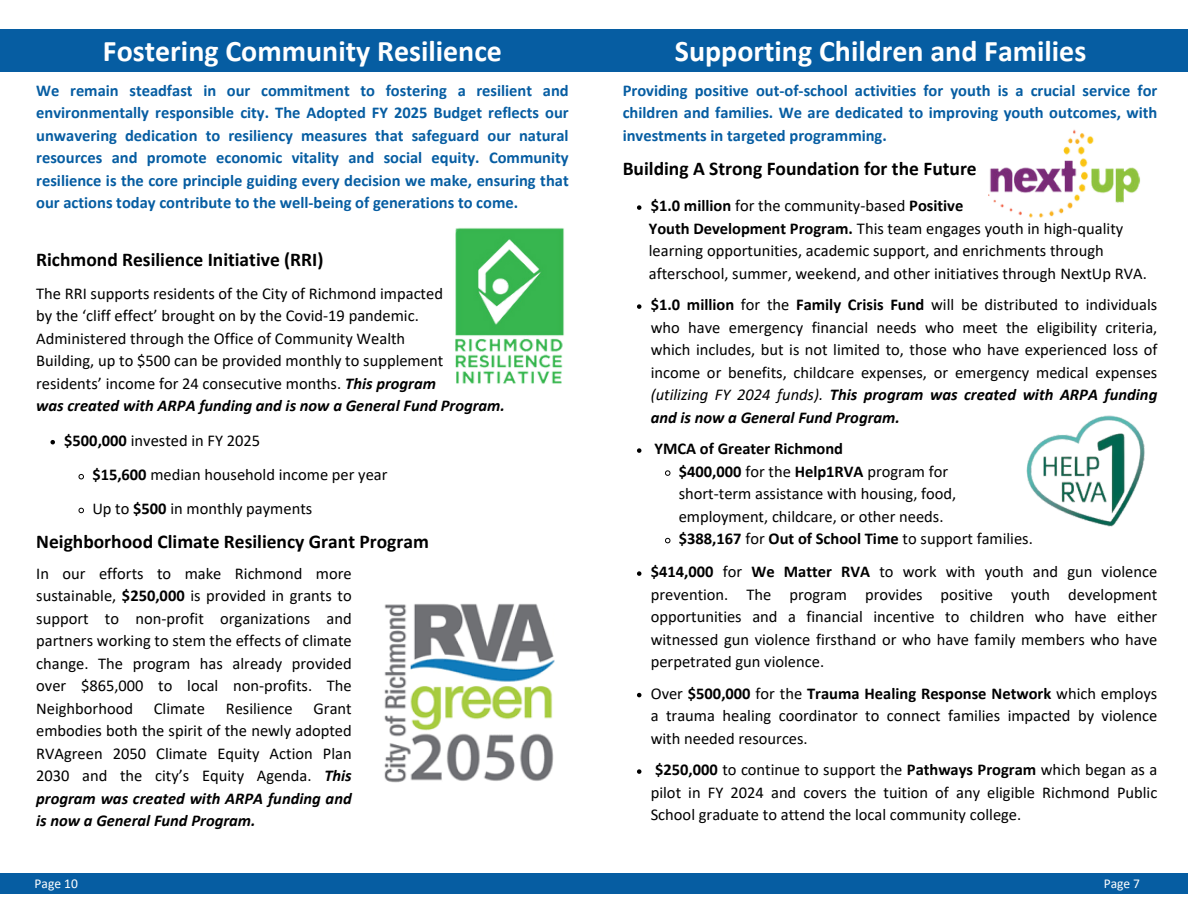
<style>
.page{position:relative;width:1188px;height:918px;background:#fff}
.page>*{position:absolute;margin:0;border:0;box-sizing:border-box;transform-origin:0 0}
.t1{font:700 30px "Calibri";color:#fff}
.t2{font:700 19.5px "Calibri";color:#000}
.t3{font:16.5px/22.5px "Calibri";color:#000;text-align:justify}
.t4{font:700 16.5px/22.5px "Calibri";color:#065da2;text-align:justify}
.t5{font:700 16.5px "Calibri";color:#000}
.t6{font:13.5px "Calibri";color:#fff}
.s1{font-weight:700;font-style:italic}
.s2{font-weight:700}
.s3{font-style:italic}
.s4{font-weight:400}
</style>
<div class="page">
<div style="left:0;top:30px;width:1188px;height:41px;background:#065da2"></div>
<div style="left:0;top:873px;width:1188px;height:20px;background:#065da2"></div>
<svg style="left:637px;top:205px;width:4px;height:5px"></svg>
<svg style="left:637px;top:304px;width:4px;height:5px"></svg>
<svg style="left:637px;top:448px;width:4px;height:5px"></svg>
<svg style="left:665px;top:470px;width:6px;height:6px"></svg>
<svg style="left:665px;top:537px;width:6px;height:7px"></svg>
<svg style="left:637px;top:571px;width:4px;height:5px"></svg>
<svg style="left:637px;top:693px;width:4px;height:4px"></svg>
<svg style="left:637px;top:769px;width:4px;height:5px"></svg>
<img style="left:988px;top:129px;width:153px;height:89px">
<svg style="left:50px;top:440px;width:5px;height:4px"></svg>
<svg style="left:78px;top:474px;width:6px;height:6px"></svg>
<svg style="left:78px;top:507px;width:6px;height:7px"></svg>
<img style="left:455px;top:228px;width:109px;height:156px">
<img style="left:1026px;top:415px;width:119px;height:112px">
<img style="left:384px;top:604px;width:171px;height:179px">
<p class="t1" style="left:103px;top:38px;width:401px">Fostering Community Resilience</p>
<p class="t1" style="left:675px;top:38px;width:413px">Supporting Children and Families</p>
<p class="t4" style="left:36px;top:80px;width:534px">We remain steadfast in our commitment to fostering a resilient and environmentally responsible city. The Adopted FY 2025 Budget reflects our unwavering dedication to resiliency measures that safeguard our natural resources and promote economic vitality and social equity. Community resilience is the core principle guiding every decision we make, ensuring that our actions today contribute to the well-being of generations to come.</p>
<h2 class="t2" style="left:36px;top:251px;width:289px">Richmond Resilience Initiative (RRI)</h2>
<p class="t3" style="left:36px;top:284px;width:470px;text-align:left">The RRI supports residents of the City of Richmond impacted<br>by the ‘cliff effect’ brought on by the Covid-19 pandemic.<br>Administered through the Office of Community Wealth<br>Building, up to $500 can be provided monthly to supplement residents’ income for 24 consecutive months. <span class="s1">This program<br>was created with ARPA funding and is now a General Fund Program.</span></p>
<h4 class="t3" style="left:92px;top:425px;width:297px;line-height:34px;text-align:left;text-indent:-28px"><span class="s2">$500,000</span> invested in FY 2025<br><span class="s2">$15,600</span> median household income per year<br>Up to <span class="s2">$500</span> in monthly payments</h4>
<p class="t2" style="left:36px;top:533px;width:394px">Neighborhood Climate Resiliency Grant Program</p>
<p class="t3" style="left:36px;top:563px;width:317px">In our efforts to make Richmond more sustainable, <span class="s2">$250,000</span> is provided in grants to support to non-profit organizations and partners working to stem the effects of climate change. The program has already provided over $865,000 to local non-profits. The Neighborhood</p>
<p class="t3" style="left:154px;top:698px;width:53px">Climate</p>
<p class="t3" style="left:226px;top:698px;width:68px">Resilience</p>
<p class="t3" style="left:36px;top:698px;width:317px;text-indent:277px">Grant embodies both the spirit of the newly adopted RVAgreen 2050 Climate Equity Action Plan 2030 and the city’s Equity Agenda. <span class="s1">This program was created with ARPA funding and is now a General Fund Program.</span></p>
<h1 class="t4" style="left:623px;top:80px;width:536px">Providing positive out-of-school activities for youth is a crucial service for children and families. We are dedicated to improving youth outcomes, with investments in targeted programming.</h1>
<h1 class="t2" style="left:623px;top:160px;width:356px">Building A Strong Foundation for the Future</h1>
<h3 class="t3" style="left:651px;top:196px;width:314px"><span class="s2">$1.0 million</span> for the community-based <span class="s2">Positive</span></h3>
<p class="t3" style="left:649px;top:218px;width:500px;text-align:left"><span class="s2">Youth Development Program.</span> This team engages youth in high-quality learning opportunities, academic support, and enrichments through afterschool, summer, weekend, and other initiatives through NextUp RVA.</p>
<h2 class="t3" style="left:651px;top:295px;width:508px"><span class="s2">$1.0 million</span> for the <span class="s2">Family Crisis Fund</span> will be distributed to individuals who have emergency financial needs who meet the eligibility criteria, which includes, but is not limited to, those who have experienced loss of income or benefits, childcare expenses, or emergency medical expenses <span class="s3">(utilizing FY 2024 funds).</span> <span class="s1">This program was created with ARPA funding and is now a General Fund Program.</span></h2>
<h4 class="t5" style="left:654px;top:442px;width:190px">YMCA of Greater Richmond</h4>
<p class="t5" style="left:679px;top:464px;width:271px">$400,000 <span class="s4">for the</span> Help1RVA <span class="s4">program for</span></p>
<p class="t3" style="left:679px;top:484px;width:279px">short-term assistance with housing, food, employment, childcare, or other needs.</p>
<p class="t5" style="left:679px;top:532px;width:356px">$388,167 <span class="s4">for</span> Out of School Time <span class="s4">to support families.</span></p>
<h2 class="t3" style="left:651px;top:562px;width:508px"><span class="s2">$414,000</span> for <span class="s2">We Matter RVA</span> to work with youth and gun violence prevention. The program provides positive youth development opportunities and a financial incentive to children who have either witnessed gun violence firsthand or who have family members who have perpetrated gun violence.</h2>
<h4 class="t3" style="left:651px;top:683px;width:508px">Over <span class="s2">$500,000</span> for the <span class="s2">Trauma Healing Response Network</span> which employs a trauma healing coordinator to connect families impacted by violence with needed resources.</h4>
<p class="t3" style="left:651px;top:760px;width:508px"><span class="s2">$250,000</span> to continue to support the <span class="s2">Pathways Program</span> which began as a pilot in FY 2024 and covers the tuition of any eligible Richmond Public School graduate to attend the local community college.</p>
<h4 class="t6" style="left:35px;top:878px;width:45px">Page 10</h4>
<p class="t6" style="left:1104px;top:878px;width:38px">Page 7</p>
</div>
